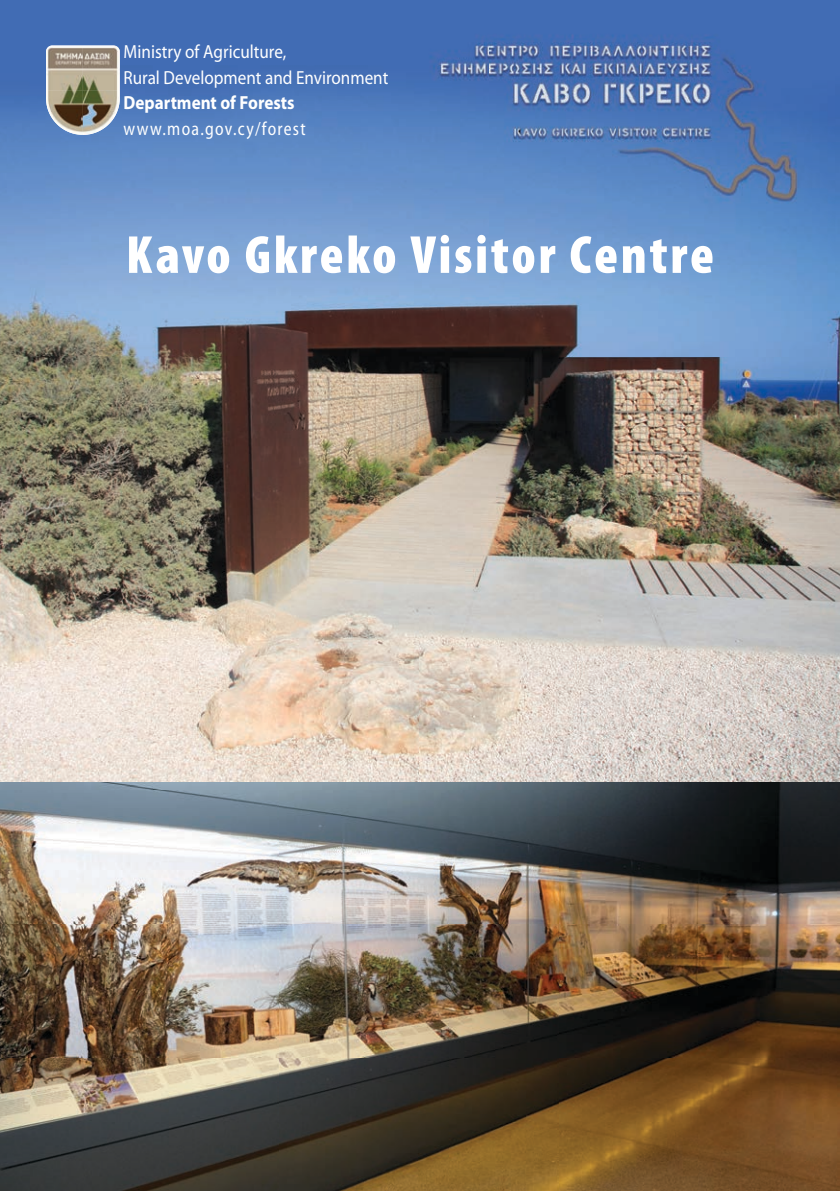
<style>
.page{position:relative;width:840px;height:1191px;background:#fff}
.page>*{position:absolute;margin:0;border:0;box-sizing:border-box;transform-origin:0 0}
.t1{font:900 condensed 54px "Myriad Pro";letter-spacing:.05em;color:#fff}
.t2{font:19px/25.6px "Myriad Pro";color:#fff;scale:.9 1}
.t3{font:semi-condensed 19px "Myriad Pro";letter-spacing:.075em;color:#fff;scale:.9 1}
.t4{font:700 19px "Myriad Pro";color:#fff;scale:.9 1}
</style>
<div class="page">
<img style="left:0;top:0;width:839px;height:1191px">
<img style="left:46px;top:90px;width:72px;height:45px">
<img style="left:46px;top:46px;width:74px;height:44px">
<p class="t2" style="left:123px;top:41px;width:295px">Ministry of Agriculture,<br>Rural Development and Environment</p>
<p class="t4" style="left:123px;top:96px;width:191px">Department of Forests</p>
<p class="t3" style="left:123px;top:122px;width:204px">www.moa.gov.cy/forest</p>
<h1 class="t1" style="left:126px;top:236px;width:589px">Kavo Gkreko Visitor Centre</h1>
</div>
